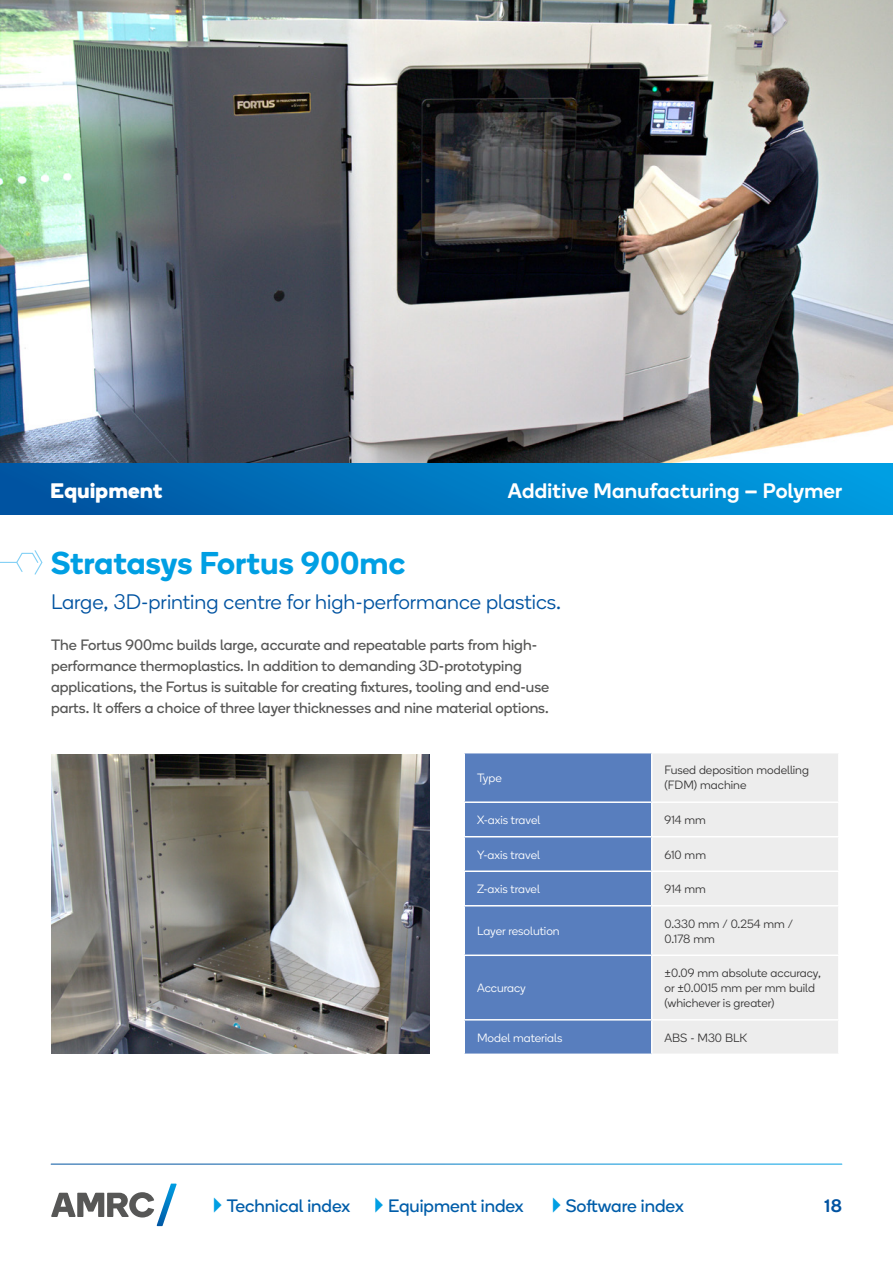
<style>
.page{position:relative;width:893px;height:1263px;background:#fff}
.page>*{position:absolute;margin:0;border:0;box-sizing:border-box;transform-origin:0 0}
.t1{font:600 31.5px "Boing";letter-spacing:.015em;color:#009fe3}
.t2{font:300 21px "Boing";color:#0053a1}
.t3{font:500 21px "Boing";letter-spacing:.015em;color:#fff}
.t4{font:700 21px "Boing";letter-spacing:.025em;color:#fff}
.t5{font:18px "Boing";color:#005da9}
.t6{font:500 18px "Boing";color:#0053a1}
.t7{font:15px/21px "Boing";color:#575756}
.t8{font:300 12px/15px "Boing";color:#373636}
.t9{font:300 12px "Boing";color:#fff}
.s1{color:#009fe3}
</style>
<div class="page">
<img style="left:0;top:0;width:893px;height:463px">
<svg style="left:51px;top:1183px;width:126px;height:43px"></svg>
<div style="left:0;top:463px;width:893px;height:51px;background:linear-gradient(to right,#0053a0,#009fe3)"></div>
<svg style="left:0;top:550px;width:43px;height:25px"></svg>
<div style="left:465px;top:753px;width:186px;height:300px;background:#587ebe"></div>
<div style="left:653px;top:754px;width:185px;height:299px;background:#ededed"></div>
<hr style="left:463px;top:801px;width:189px;height:2px;background:#fff">
<hr style="left:652px;top:801px;width:188px;height:2px;background:#fff">
<hr style="left:463px;top:836px;width:189px;height:1px;background:#fff">
<hr style="left:652px;top:836px;width:188px;height:1px;background:#fff">
<hr style="left:463px;top:870px;width:189px;height:2px;background:#fff">
<hr style="left:652px;top:870px;width:188px;height:2px;background:#fff">
<hr style="left:463px;top:905px;width:189px;height:1px;background:#fff">
<hr style="left:652px;top:905px;width:188px;height:1px;background:#fff">
<hr style="left:463px;top:954px;width:189px;height:2px;background:#fff">
<hr style="left:652px;top:954px;width:188px;height:2px;background:#fff">
<hr style="left:463px;top:1019px;width:189px;height:1px;background:#fff">
<hr style="left:652px;top:1019px;width:188px;height:1px;background:#fff">
<img style="left:51px;top:754px;width:378px;height:299px">
<h2 class="t4" style="left:51px;top:475px;width:113px">Equipment</h2>
<h1 class="t1" style="left:51px;top:541px;width:356px">Stratasys Fortus 900mc</h1>
<h2 class="t3" style="left:508px;top:476px;width:336px">Additive Manufacturing – Polymer</h2>
<h2 class="t2" style="left:51px;top:589px;width:512px">Large, 3D-printing centre for high-performance plastics.</h2>
<p class="t7" style="left:51px;top:634px;width:500px">The Fortus 900mc builds large, accurate and repeatable parts from high&shy;performance thermoplastics. In addition to demanding 3D-prototyping applications, the Fortus is suitable for creating fixtures, tooling and end-use parts. It offers a choice of three layer thicknesses and nine material options.</p>
<p class="t9" style="left:477px;top:770px;width:26px">Type</p>
<p class="t8" style="left:664px;top:763px;width:146px">Fused deposition modelling (FDM) machine</p>
<p class="t9" style="left:477px;top:812px;width:65px">X-axis travel</p>
<p class="t8" style="left:664px;top:812px;width:43px">914 mm</p>
<p class="t9" style="left:477px;top:847px;width:64px">Y-axis travel</p>
<p class="t8" style="left:664px;top:847px;width:43px">610 mm</p>
<p class="t9" style="left:477px;top:881px;width:64px">Z-axis travel</p>
<p class="t8" style="left:664px;top:881px;width:43px">914 mm</p>
<p class="t9" style="left:477px;top:923px;width:84px">Layer resolution</p>
<p class="t8" style="left:664px;top:916px;width:130px">0.330 mm / 0.254 mm /<br>0.178 mm</p>
<p class="t9" style="left:477px;top:980px;width:50px">Accuracy</p>
<p class="t8" style="left:664px;top:965px;width:158px">±0.09 mm absolute accuracy, or ±0.0015 mm per mm build (whichever is greater)</p>
<p class="t9" style="left:477px;top:1030px;width:87px">Model materials</p>
<p class="t8" style="left:664px;top:1030px;width:84px">ABS - M30 BLK</p>
<p class="t5" style="left:205px;top:1194px;width:480px"><span class="s1">✔</span>Technical index <span class="s1">✔</span>Equipment index <span class="s1">✔</span>Software index</p>
<p class="t6" style="left:824px;top:1194px;width:19px">18</p>
</div>
